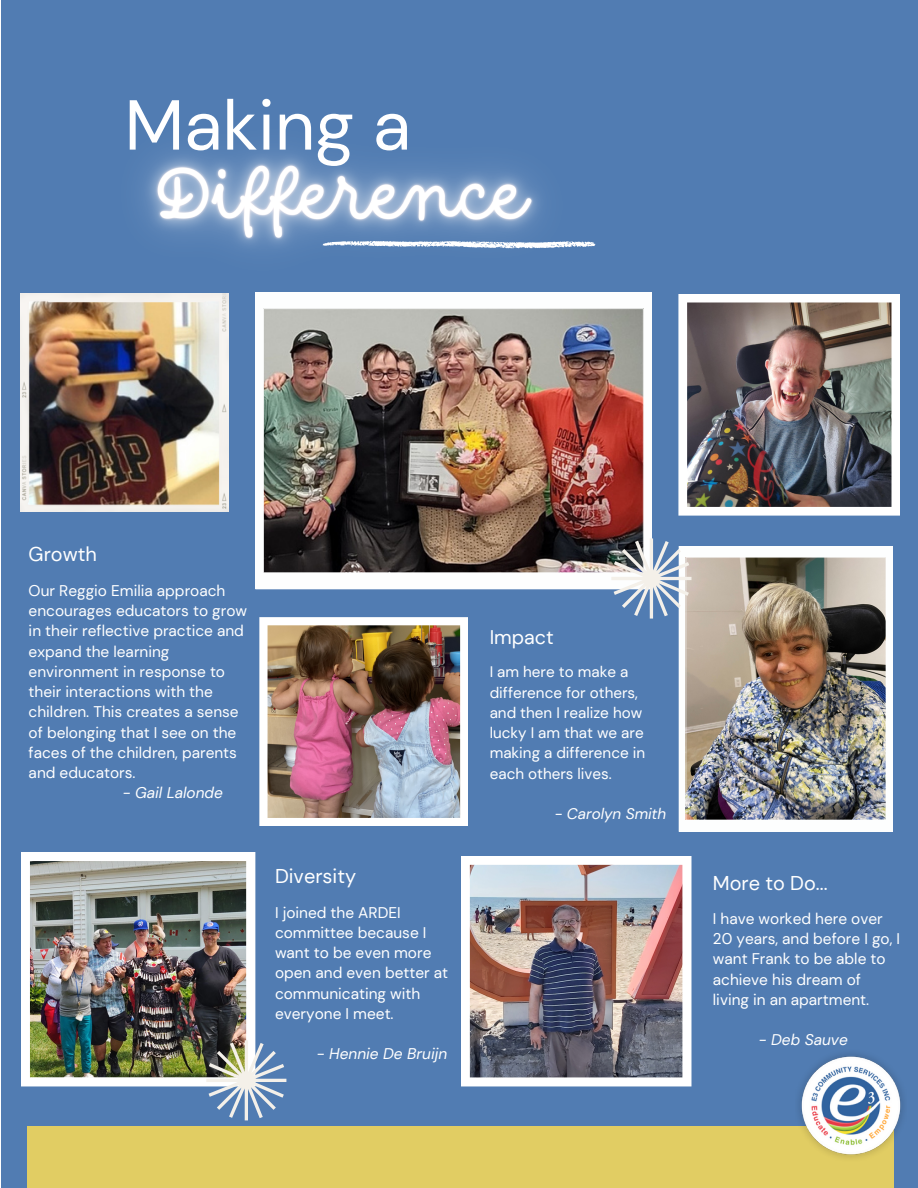
<style>
.page{position:relative;width:918px;height:1188px;background:#fff}
.page>*{position:absolute;margin:0;border:0;box-sizing:border-box;transform-origin:0 0}
.t1{font:70.5px "DM Sans";color:#fff}
.t2{font:19.95px "DM Sans";color:#fff}
.t3{font:19.65px "DM Sans";color:#fff}
.t4{font:15.45px/20.2px "DM Sans";color:#fff}
.t5{font:italic 15.45px "DM Sans";color:#fff}
.t6{font:15.3px/20.2px "DM Sans";color:#fff}
.t7{font:italic 15.3px "DM Sans";color:#fff}
</style>
<div class="page">
<div style="left:1px;top:0;width:917px;height:1188px;background:#517cb2"></div>
<div style="left:27px;top:1126px;width:866px;height:62px;background:#e1cd63"></div>
<img style="left:21px;top:294px;width:207px;height:218px">
<img style="left:21px;top:852px;width:234px;height:234px">
<img style="left:679px;top:546px;width:214px;height:286px">
<img style="left:461px;top:856px;width:231px;height:230px">
<img style="left:799px;top:1054px;width:104px;height:109px">
<img style="left:678px;top:294px;width:222px;height:222px">
<img style="left:255px;top:292px;width:396px;height:297px">
<svg style="left:611px;top:538px;width:80px;height:80px"></svg>
<img style="left:76px;top:152px;width:555px;height:176px">
<svg style="left:206px;top:1040px;width:80px;height:80px"></svg>
<img style="left:259px;top:617px;width:209px;height:209px">
<p class="t1" style="left:125px;top:80px;width:288px">Making a</p>
<p class="t2" style="left:29px;top:541px;width:70px">Growth</p>
<p class="t4" style="left:29px;top:581px;width:220px">Our Reggio Emilia approach encourages educators to grow in their reflective practice and expand the learning environment in response to their interactions with the children. This creates a sense of belonging that I see on the faces of the children, parents and educators.</p>
<p class="t5" style="left:123px;top:783px;width:102px">- Gail Lalonde</p>
<p class="t2" style="left:275px;top:863px;width:83px">Diversity</p>
<p class="t4" style="left:275px;top:902px;width:175px">I joined the ARDEI committee because I want to be even more open and even better at communicating with everyone I meet.</p>
<p class="t5" style="left:317px;top:1044px;width:132px">- Hennie De Bruijn</p>
<p class="t3" style="left:490px;top:624px;width:66px">Impact</p>
<p class="t6" style="left:490px;top:662px;width:157px">I am here to make a difference for others, and then I realize how lucky I am that we are making a difference in each others lives.</p>
<p class="t7" style="left:555px;top:804px;width:113px">- Carolyn Smith</p>
<p class="t2" style="left:713px;top:870px;width:116px">More to Do...</p>
<p class="t4" style="left:713px;top:909px;width:189px">I have worked here over<br>20 years, and before I go, I want Frank to be able to achieve his dream of living in an apartment.</p>
<p class="t5" style="left:759px;top:1030px;width:91px">- Deb Sauve</p>
</div>
